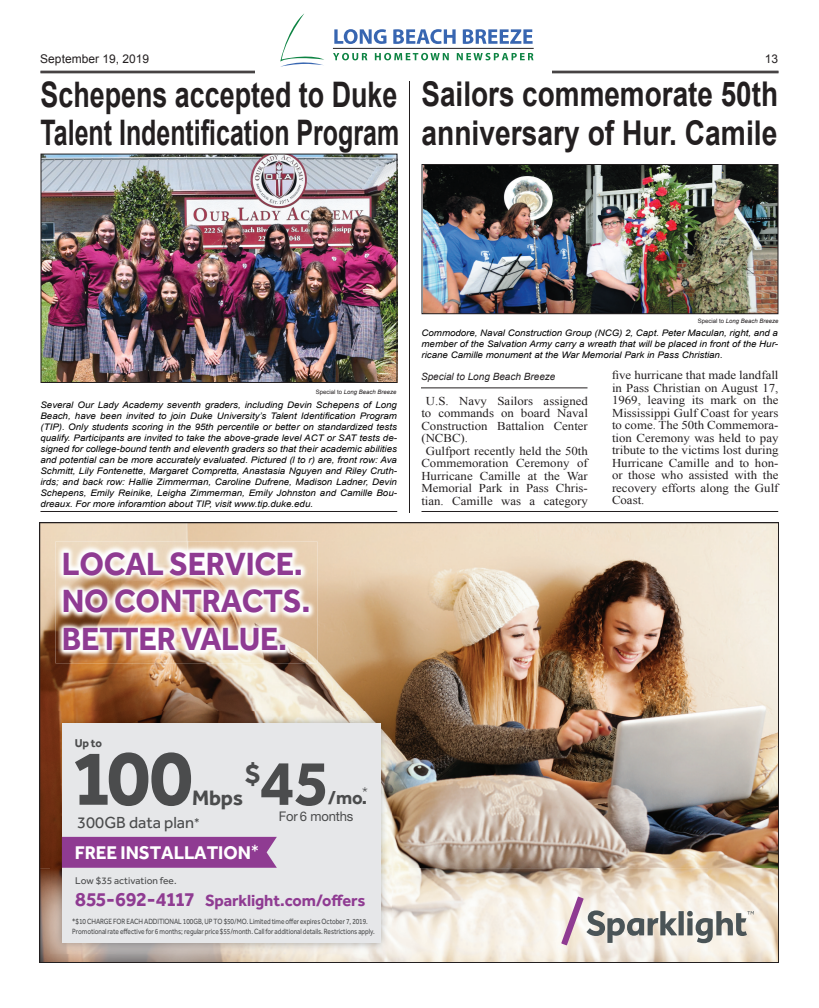
<style>
.page{position:relative;width:819px;height:1008px;background:#fff}
.page>*{position:absolute;margin:0;border:0;box-sizing:border-box;transform-origin:0 0}
.t1{font:700 80.7px "Effra";color:#4b4c4d}
.t2{font:700 65.8px "Effra";color:#4b4c4d}
.t3{font:700 35.2px/38.5px "Arial";color:#231f20;scale:.76 1}
.t4{font:700 34.1px/39px "Arial";color:#231f20;scale:.82 1}
.t5{font:700 33.3px/37.7px "Effra";letter-spacing:-.01em;color:#8f3b92;scale:.96 1}
.t6{font:700 28.7px "Effra";color:#4b4c4d}
.t7{font:700 21.6px "Effra";color:#4b4c4d}
.t8{font:700 19px "Effra";letter-spacing:-.005em;color:#fff}
.t9{font:700 19px "Effra";color:#4b4c4d}
.t10{font:700 16.7px "Effra";letter-spacing:-.01em;color:#8f3b92}
.t11{font:16.6px "Effra";color:#4b4c4d}
.t12{font:13.3px "Helvetica Neue LT Std";letter-spacing:-.01em;color:#4b4c4d}
.t13{font:12px/12.5px "Times New Roman";color:#231f20;text-align:justify;scale:1.07 1}
.t14{font:12px "Arial";color:#231f20}
.t15{font:700 11.7px "Effra";color:#4b4c4d}
.t16{font:10.2px "Effra";color:#4b4c4d}
.t17{font:italic 10px "Arial";color:#231f20}
.t18{font:italic 9px/11px "Arial";color:#000;text-align:justify;scale:1.08 1}
.t19{font:7.9px/9.4px "Effra";letter-spacing:-.01em;color:#4b4c4d;scale:.83 1}
.t20{font:italic 6px "Arial";color:#231f20}
.s1{font-style:normal}
.s2{font-size:11px}
.s3{font-weight:400;font-size:17.1px}
.s4{font-size:20.2px}
</style>
<div class="page">
<hr style="left:41px;top:71px;width:738px;height:1px;background:#231f20">
<hr style="left:41px;top:72px;width:738px;height:1px;background:#231f20">
<hr style="left:40px;top:71px;width:738px;height:1px;background:#231f20">
<hr style="left:40px;top:72px;width:738px;height:1px;background:#231f20">
<div style="left:255px;top:7px;width:297px;height:67px;background:#fff"></div>
<svg style="left:280px;top:13px;width:44px;height:54px"></svg>
<svg style="left:333px;top:53px;width:34px;height:7px"></svg>
<svg style="left:375px;top:53px;width:74px;height:7px"></svg>
<svg style="left:457px;top:53px;width:77px;height:7px"></svg>
<svg style="left:334px;top:29px;width:52px;height:15px"></svg>
<svg style="left:393px;top:29px;width:63px;height:15px"></svg>
<svg style="left:463px;top:29px;width:70px;height:15px"></svg>
<hr style="left:333px;top:48px;width:201px;height:1px;background:#231f20">
<img style="left:41px;top:524px;width:736px;height:437px">
<img style="left:43px;top:156px;width:353px;height:225px">
<div style="left:41px;top:154px;width:357px;height:229px;border:1px solid #231f20"></div>
<hr style="left:40px;top:511px;width:357px;height:1px;background:#231f20">
<hr style="left:409px;top:81px;width:1px;height:432px;background:#231f20">
<hr style="left:422px;top:511px;width:356px;height:1px;background:#231f20">
<hr style="left:421px;top:387px;width:167px;height:1px;background:#231f20">
<img style="left:424px;top:166px;width:352px;height:146px">
<div style="left:422px;top:164px;width:356px;height:150px;border:1px solid #231f20"></div>
<h3 class="t14" style="left:40px;top:51px;width:110px">September 19, 2019</h3>
<h3 class="t14" style="left:765px;top:51px;width:15px">13</h3>
<h3 class="t3" style="left:41px;top:76px;width:474px">Schepens accepted to Duke<br>Talent Indentification Program</h3>
<h3 class="t4" style="left:422px;top:75px;width:436px">Sailors commemorate 50th anniversary of Hur. Camile</h3>
<p class="t20" style="left:316px;top:388px;width:82px"><span class="s1">Special to</span> Long Beach Breeze</p>
<p class="t18" style="left:40px;top:399px;width:332px">Several Our Lady Academy seventh graders, including Devin Schepens of Long Beach, have been invited to join Duke University’s Talent Identification Program (TIP). Only students scoring in the 95th percentile or better on standardized tests qualify. Participants are invited to take the above-grade level ACT or SAT tests de&shy;signed for college-bound tenth and eleventh graders so that their academic abilities and potential can be more accurately evaluated. Pictured (l to r) are, front row: Ava Schmitt, Lily Fontenette, Margaret Compretta, Anastasia Nguyen and Riley Cruth&shy;irds; and back row: Hallie Zimmerman, Caroline Dufrene, Madison Ladner, Devin Schepens, Emily Reinike, Leigha Zimmerman, Emily Johnston and Camille Bou&shy;dreaux. For more inforamtion about TIP, visit www.tip.duke.edu.</p>
<h3 class="t5" style="left:62px;top:544px;width:260px">LOCAL SERVICE.<br>NO CONTRACTS.<br>BETTER VALUE.</h3>
<p class="t20" style="left:698px;top:317px;width:82px"><span class="s1">Special to</span> Long Beach Breeze</p>
<p class="t18" style="left:422px;top:327px;width:332px">Commodore, Naval Construction Group (NCG) 2, Capt. Peter Maculan, right, and a member of the Salvation Army carry a wreath that will be placed in front of the Hur&shy;ricane Camille monument at the War Memorial Park in Pass Christian.</p>
<p class="t17" style="left:421px;top:370px;width:136px">Special to Long Beach Breeze</p>
<h3 class="t13" style="left:426px;top:394px;width:153px">U.S. Navy Sailors assigned</h3>
<h3 class="t13" style="left:421px;top:407px;width:157px">to commands on board Naval</h3>
<h3 class="t13" style="left:421px;top:419px;width:157px">Construction Battalion Center</h3>
<h3 class="t13" style="left:421px;top:432px;width:45px">(NCBC).</h3>
<h3 class="t13" style="left:426px;top:444px;width:153px">Gulfport recently held the 50th</h3>
<h3 class="t13" style="left:421px;top:457px;width:157px">Commemoration Ceremony of</h3>
<h3 class="t13" style="left:421px;top:469px;width:157px">Hurricane Camille at the War</h3>
<h3 class="t13" style="left:421px;top:482px;width:157px">Memorial Park in Pass Chris-</h3>
<h3 class="t13" style="left:421px;top:494px;width:157px">tian. Camille was a category</h3>
<p class="t13" style="left:612px;top:369px;width:157px">five hurricane that made landfall in Pass Christian on August 17, 1969, leaving its mark on the Mississippi Gulf Coast for years to come. The 50th Commemora&shy;tion Ceremony was held to pay tribute to the victims lost during Hurricane Camille and to hon&shy;or those who assisted with the recovery efforts along the Gulf Coast.</p>
<p class="t15" style="left:75px;top:736px;width:29px">Upto</p>
<h1 class="t1" style="left:71px;top:729px;width:124px">100</h1>
<h3 class="t6" style="left:245px;top:756px;width:17px">$</h3>
<h2 class="t2" style="left:259px;top:743px;width:72px">45</h2>
<h3 class="t9" style="left:328px;top:787px;width:42px">/mo.<sup>*</sup></h3>
<h3 class="t7" style="left:192px;top:785px;width:53px">Mbps</h3>
<h3 class="t12" style="left:279px;top:808px;width:76px">For6 months</h3>
<h3 class="t11" style="left:77px;top:813px;width:124px">300GB data plan<span class="s2">*</span></h3>
<h3 class="t8" style="left:75px;top:841px;width:186px">FREE INSTALLATION<span class="s3">*</span></h3>
<p class="t16" style="left:75px;top:875px;width:103px">Low $35 activation fee.</p>
<h3 class="t10" style="left:75px;top:891px;width:292px"><span class="s4">855-692-4117</span> Sparklight.com/offers</h3>
<p class="t19" style="left:72px;top:917px;width:366px">*$10 CHARGE FOR EACH ADDITIONAL 100GB, UP TO $50/MO. Limited time offer expires October 7, 2019.<br>Promotional rate effective for 6 months; regular price $55/month. Call for additional details. Restrictions apply.</p>
</div>
